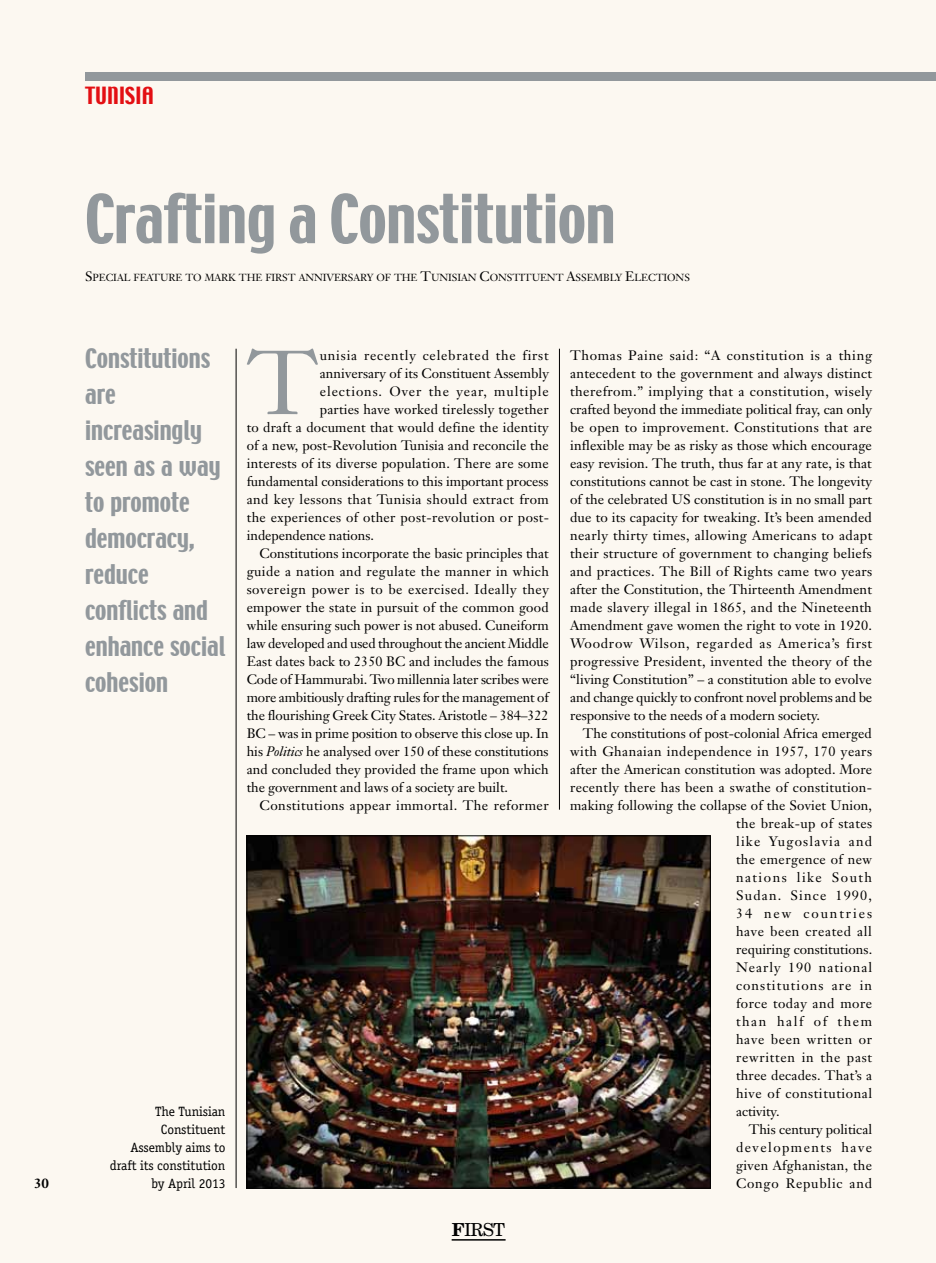
<style>
.page{position:relative;width:936px;height:1263px;background:#fff}
.page>*{position:absolute;margin:0;border:0;box-sizing:border-box;transform-origin:0 0}
.t1{font:89.25px "Janson Text";color:#92989c}
.t2{font:60px "Techno";letter-spacing:-.005em;color:#92989c}
.t3{font:24px/36px "Techno";color:#92989c}
.t4{font:21px "Techno";color:#e30f13}
.t5{font:18px "New Century Schlbk";color:#000}
.t6{font:13.5px/18px "Janson Text";letter-spacing:.01em;color:#000;text-align:justify}
.t7{font:13.5px "Janson Text";letter-spacing:.03em;color:#000}
.t8{font:13.5px "Janson Text";letter-spacing:-.015em;color:#000}
.t9{font:13.5px "Janson Text";letter-spacing:.04em;color:#000}
.t10{font:13.5px/18px "Officina Serif";letter-spacing:-.005em;color:#000;text-align:right}
.t11{font:13.5px "Janson Text";letter-spacing:.055em;color:#000}
.t12{font:13.5px "Janson Text";letter-spacing:-.01em;color:#000}
.t13{font:13.5px "Janson Text";letter-spacing:.035em;color:#000}
.t14{font:13.5px "Janson Text";letter-spacing:.065em;color:#000}
.t15{font:13.5px "Janson Text";letter-spacing:.045em;color:#000}
.t16{font:13.5px "Janson Text";letter-spacing:.08em;color:#000}
.t17{font:13.5px "Janson Text";letter-spacing:.085em;color:#000}
.t18{font:13.5px "Janson Text";letter-spacing:.07em;color:#000}
.t19{font:13.5px "Janson Text";letter-spacing:.05em;color:#000}
.t20{font:13.5px "Janson Text";letter-spacing:.11em;color:#000}
.t21{font:13.5px "Janson Text";letter-spacing:.09em;color:#000}
.t22{font:13.5px "Janson Text";letter-spacing:.105em;color:#000}
.t23{font:13.5px "Janson Text";letter-spacing:.14em;color:#000}
.t24{font:13.5px "Janson Text";letter-spacing:.115em;color:#000}
.t25{font:700 13.5px "Janson Text";color:#000}
.t26{font:10.2px "Janson Text";letter-spacing:-.005em;color:#000}
.s1{font-size:13.5px}
.s2{font-style:italic}
.s3{font-weight:700}
</style>
<div class="page">
<div style="left:0;top:0;width:935px;height:1263px;background:#fcf8f1"></div>
<hr style="left:236px;top:349px;width:1px;height:839px;background:#000">
<hr style="left:559px;top:349px;width:1px;height:461px;background:#000">
<div style="left:85px;top:72px;width:850px;height:9px;background:#92989c"></div>
<hr style="left:451px;top:1239px;width:54px;height:1px;background:#000">
<img style="left:249px;top:838px;width:459px;height:348px">
<p class="t25" style="left:34px;top:1174px;width:17px">30</p>
<h3 class="t4" style="left:85px;top:81px;width:70px">Tunisia</h3>
<h2 class="t2" style="left:85px;top:178px;width:532px">Crafting a Constitution</h2>
<p class="t26" style="left:85px;top:271px;width:605px"><span class="s1">S</span>PECIAL FEATURE TO MARK THE FIRST ANNIVERSARY OF THE <span class="s1">T</span>UNISIAN <span class="s1">C</span>ONSTITUENT <span class="s1">A</span>SS EMBLY <span class="s1">E</span>LECTIONS</p>
<h3 class="t3" style="left:85px;top:341px;width:142px">Constitutions are increasingly seen as a way to promote democracy, reduce conflicts and enhance social cohesion</h3>
<p class="t10" style="left:110px;top:1102px;width:117px">The Tunisian<br>Constituent<br>Assembly aims to draft its constitution by April 2013</p>
<h1 class="t1" style="left:247px;top:326px;width:72px">T</h1>
<p class="t11" style="left:320px;top:347px;width:230px">unisia recently celebrated the first</p>
<p class="t6" style="left:320px;top:364px;width:231px">anniversary of its Constituent Assembly</p>
<p class="t14" style="left:320px;top:383px;width:230px">elections. Over the year, multiple</p>
<p class="t6" style="left:320px;top:400px;width:230px">parties have worked tirelessly together</p>
<p class="t6" style="left:247px;top:418px;width:303px">to draft a document that would define the identity</p>
<p class="t6" style="left:247px;top:436px;width:303px">of a new, post-Revolution Tunisia and reconcile the</p>
<p class="t6" style="left:247px;top:454px;width:303px">interests of its diverse population. There are some</p>
<p class="t6" style="left:247px;top:472px;width:303px">fundamental considerations to this important process</p>
<p class="t7" style="left:247px;top:491px;width:304px">and key lessons that Tunisia should extract from</p>
<p class="t6" style="left:247px;top:508px;width:304px">the experiences of other post-revolution or post-</p>
<p class="t6" style="left:247px;top:526px;width:129px">independence nations.</p>
<p class="t6" style="left:259px;top:544px;width:291px">Constitutions incorporate the basic principles that</p>
<p class="t6" style="left:247px;top:562px;width:304px">guide a nation and regulate the manner in which</p>
<p class="t9" style="left:247px;top:581px;width:303px">sovereign power is to be exercised. Ideally they</p>
<p class="t6" style="left:247px;top:598px;width:303px">empower the state in pursuit of the common good</p>
<p class="t6" style="left:247px;top:616px;width:304px">while ensuring such power is not abused. Cuneiform</p>
<p class="t8" style="left:247px;top:635px;width:303px">law developed and used throughout the ancient Middle</p>
<p class="t6" style="left:247px;top:652px;width:303px">East dates back to 2350 BC and includes the famous</p>
<p class="t12" style="left:247px;top:671px;width:304px">Code of Hammurabi. Two millennia later scribes were</p>
<p class="t8" style="left:247px;top:689px;width:303px">more ambitiously drafting rules for the management of</p>
<p class="t6" style="left:247px;top:706px;width:303px">the flourishing Greek City States. Aristotle – 384–322</p>
<p class="t6" style="left:247px;top:724px;width:303px">BC – was in prime position to observe this close up. In</p>
<p class="t6" style="left:247px;top:742px;width:303px">his <span class="s2">Politics</span> he analysed over 150 of these constitutions</p>
<p class="t6" style="left:247px;top:760px;width:303px">and concluded they provided the frame upon which</p>
<p class="t6" style="left:247px;top:778px;width:263px">the government and laws of a society are built.</p>
<p class="t7" style="left:259px;top:797px;width:291px">Constitutions appear immortal. The reformer</p>
<h3 class="t5" style="left:452px;top:1218px;width:55px"><span class="s3">F</span>IRST</h3>
<p class="t6" style="left:570px;top:346px;width:304px">Thomas Paine said: “A constitution is a thing antecedent to the government and always distinct therefrom.” implying that a constitution, wisely crafted beyond the immediate political fray, can only be open to improvement. Constitutions that are inflexible may be as risky as those which encourage easy revision. The truth, thus far at any rate, is that constitutions cannot be cast in stone. The longevity of the celebrated US constitution is in no small part due to its capacity for tweaking. It’s been amended nearly thirty times, allowing Americans to adapt their structure of government to changing beliefs and practices. The Bill of Rights came two years after the Constitution, the Thirteenth Amendment made slavery illegal in 1865, and the Nineteenth Amendment gave women the right to vote in 1920.<br>Woodrow Wilson, regarded as America’s first progressive President, invented the theory of the “living Constitution” – a constitution able to evolve and change quickly to confront novel problems and be responsive to the needs of a modern society.</p>
<p class="t6" style="left:583px;top:724px;width:290px">The constitutions of post-colonial Africa emerged</p>
<p class="t13" style="left:570px;top:743px;width:303px">with Ghanaian independence in 1957, 170 years</p>
<p class="t6" style="left:570px;top:760px;width:303px">after the American constitution was adopted. More</p>
<p class="t6" style="left:570px;top:778px;width:303px">recently there has been a swathe of constitution-</p>
<p class="t6" style="left:570px;top:796px;width:303px">making following the collapse of the Soviet Union,</p>
<p class="t7" style="left:736px;top:815px;width:138px">the break-up of states</p>
<p class="t17" style="left:736px;top:833px;width:138px">like Yugoslavia and</p>
<p class="t6" style="left:736px;top:850px;width:138px">the emergence of new</p>
<p class="t20" style="left:736px;top:869px;width:138px">nations like South</p>
<p class="t21" style="left:736px;top:887px;width:137px">Sudan. Since 1990,</p>
<p class="t23" style="left:736px;top:905px;width:138px">34 new countries</p>
<p class="t15" style="left:736px;top:923px;width:137px">have been created all</p>
<p class="t6" style="left:736px;top:940px;width:138px">requiring constitutions.</p>
<p class="t18" style="left:736px;top:959px;width:138px">Nearly 190 national</p>
<p class="t16" style="left:736px;top:977px;width:138px">constitutions are in</p>
<p class="t9" style="left:736px;top:995px;width:138px">force today and more</p>
<p class="t24" style="left:736px;top:1013px;width:138px">than half of them</p>
<p class="t19" style="left:736px;top:1031px;width:138px">have been written or</p>
<p class="t11" style="left:736px;top:1049px;width:138px">rewritten in the past</p>
<p class="t6" style="left:736px;top:1066px;width:138px">three decades. That’s a</p>
<p class="t9" style="left:736px;top:1085px;width:138px">hive of constitutional</p>
<p class="t6" style="left:736px;top:1102px;width:45px">activity.</p>
<p class="t6" style="left:748px;top:1120px;width:125px">This century political</p>
<p class="t22" style="left:736px;top:1139px;width:138px">developments have</p>
<p class="t6" style="left:736px;top:1156px;width:137px">given Afghanistan, the</p>
<p class="t11" style="left:736px;top:1175px;width:137px">Congo Republic and</p>
</div>
